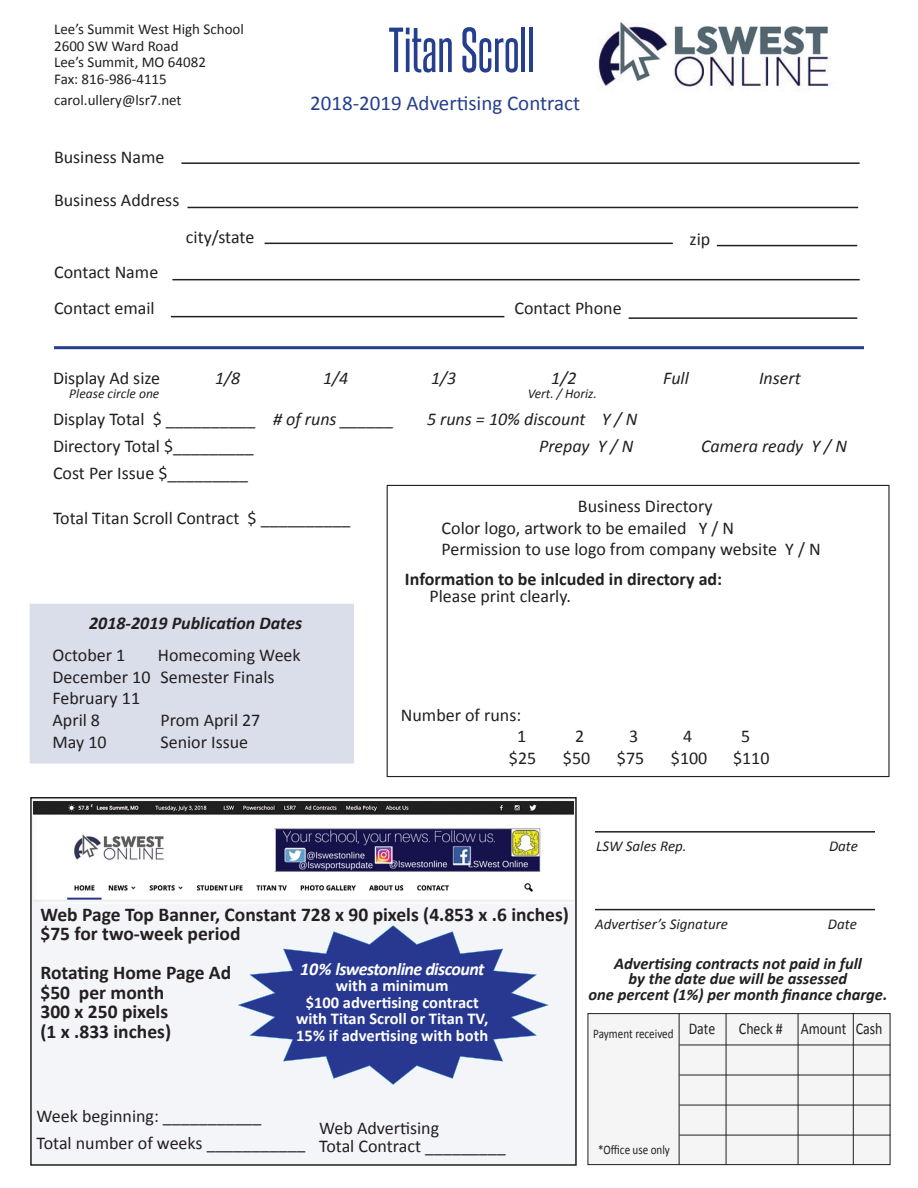
<style>
.page{position:relative;width:918px;height:1188px;background:#fff}
.page>*{position:absolute;margin:0;border:0;box-sizing:border-box;transform-origin:0 0}
.t1{font:54px "Steelfish Rg";color:#253f8e}
.t2{font:21px "Calibri";color:#253f8e}
.t3{font:700 19.5px "Calibri";color:#231f20}
.t4{font:18px "Calibri";color:#231f20}
.t5{font:italic 18px "Calibri";color:#231f20}
.t6{font:700 18px "Calibri";color:#231f20}
.t7{font:italic 700 18px "Calibri";color:#231f20}
.t8{font:italic 700 18px "Calibri";letter-spacing:-.03em;color:#fff}
.t9{font:italic 700 16.5px "Calibri";color:#231f20}
.t10{font:700 16.5px/16.5px "Calibri";color:#fff;text-align:center}
.t11{font:16.35px "Calibri";color:#231f20;scale:.85 1}
.t12{font:15px "Calibri";color:#231f20}
.t13{font:italic 15px "Calibri";color:#231f20}
.t14{font:italic 13.5px "Calibri";color:#231f20}
.t15{font:13.05px "Calibri";color:#231f20;scale:.85 1}
.s1{font-style:italic}
</style>
<div class="page">
<div style="left:32px;top:799px;width:543px;height:365px;background:#f4f5f9"></div>
<div style="left:30px;top:604px;width:324px;height:160px;background:#dadeeb"></div>
<div style="left:387px;top:485px;width:503px;height:292px;border:1px solid #231f20"></div>
<hr style="left:717px;top:245px;width:140px;height:1px;background:#231f20">
<hr style="left:181px;top:162px;width:679px;height:2px;background:#231f20">
<hr style="left:171px;top:316px;width:333px;height:1px;background:#231f20">
<hr style="left:629px;top:317px;width:228px;height:2px;background:#231f20">
<hr style="left:172px;top:279px;width:688px;height:1px;background:#231f20">
<hr style="left:188px;top:207px;width:670px;height:1px;background:#231f20">
<hr style="left:265px;top:243px;width:408px;height:1px;background:#231f20">
<hr style="left:54px;top:346px;width:810px;height:3px;background:#253f8e">
<div style="left:588px;top:1014px;width:302px;height:151px;background:#f5f5f6"></div>
<div style="left:588px;top:1013px;width:302px;height:152px;border:1px solid #231f20"></div>
<hr style="left:680px;top:1045px;width:210px;height:1px;background:#231f20">
<hr style="left:680px;top:1135px;width:211px;height:1px;background:#231f20">
<hr style="left:680px;top:1105px;width:211px;height:1px;background:#231f20">
<hr style="left:680px;top:1075px;width:211px;height:1px;background:#231f20">
<hr style="left:679px;top:1013px;width:1px;height:152px;background:#231f20">
<hr style="left:726px;top:1013px;width:1px;height:152px;background:#231f20">
<hr style="left:853px;top:1013px;width:1px;height:152px;background:#231f20">
<hr style="left:798px;top:1013px;width:1px;height:152px;background:#231f20">
<svg style="left:238px;top:925px;width:311px;height:160px;fill:#283890"></svg>
<div style="left:30px;top:797px;width:547px;height:369px;border:2px solid #231f20"></div>
<hr style="left:595px;top:909px;width:280px;height:1px;background:#231f20">
<hr style="left:595px;top:831px;width:280px;height:2px;background:#231f20">
<img style="left:598px;top:23px;width:231px;height:68px">
<img style="left:33px;top:801px;width:540px;height:101px">
<div style="left:180px;top:824px;width:94px;height:52px;background:#fff"></div>
<p class="t12" style="left:54px;top:20px;width:191px">Lee’s Summit West High School</p>
<p class="t12" style="left:54px;top:36px;width:126px">2600 SW Ward Road</p>
<p class="t12" style="left:54px;top:53px;width:153px">Lee’s Summit, MO 64082</p>
<p class="t12" style="left:54px;top:69px;width:114px">Fax: 816-986-4115</p>
<p class="t12" style="left:54px;top:91px;width:129px">carol.ullery@lsr7.net</p>
<p class="t2" style="left:310px;top:90px;width:271px">2018-2019 Advertising Contract</p>
<p class="t1" style="left:389px;top:17px;width:148px">Titan Scroll</p>
<p class="t4" style="left:54px;top:145px;width:112px">Business Name</p>
<p class="t4" style="left:54px;top:189px;width:127px">Business Address</p>
<p class="t4" style="left:54px;top:261px;width:106px">Contact Name</p>
<p class="t4" style="left:186px;top:226px;width:70px">city/state</p>
<p class="t4" style="left:54px;top:297px;width:102px">Contact email</p>
<p class="t4" style="left:514px;top:297px;width:109px">Contact Phone</p>
<p class="t4" style="left:690px;top:228px;width:22px">zip</p>
<p class="t4" style="left:53px;top:367px;width:109px">Display Ad size</p>
<p class="t5" style="left:215px;top:366px;width:27px">1/8</p>
<p class="t5" style="left:323px;top:366px;width:27px">1/4</p>
<p class="t5" style="left:431px;top:366px;width:27px">1/3</p>
<p class="t5" style="left:551px;top:366px;width:27px">1/2</p>
<p class="t5" style="left:663px;top:366px;width:27px">Full</p>
<p class="t5" style="left:759px;top:366px;width:43px">Insert</p>
<p class="t14" style="left:69px;top:384px;width:92px">Please circle one</p>
<p class="t14" style="left:528px;top:384px;width:71px">Vert. / Horiz.</p>
<p class="t4" style="left:53px;top:407px;width:343px">Display Total $ __________ <span class="s1"># of runs ______</span></p>
<p class="t5" style="left:427px;top:407px;width:212px">5 runs = 10% discount Y / N</p>
<p class="t4" style="left:53px;top:434px;width:202px">Directory Total $_________</p>
<p class="t5" style="left:539px;top:434px;width:96px">Prepay Y / N</p>
<p class="t5" style="left:701px;top:434px;width:147px">Camera ready Y / N</p>
<p class="t4" style="left:53px;top:461px;width:197px">Cost Per Issue $_________</p>
<p class="t4" style="left:53px;top:506px;width:299px">Total Titan Scroll Contract $ __________</p>
<p class="t4" style="left:578px;top:495px;width:136px">Business Directory</p>
<p class="t4" style="left:442px;top:516px;width:294px">Color logo, artwork to be emailed Y / N</p>
<p class="t4" style="left:442px;top:538px;width:381px">Permission to use logo from company website Y / N</p>
<p class="t6" style="left:405px;top:568px;width:319px">Information to be inlcuded in directory ad:</p>
<p class="t4" style="left:429px;top:585px;width:143px">Please print clearly.</p>
<p class="t7" style="left:89px;top:611px;width:215px">2018-2019 Publication Dates</p>
<p class="t4" style="left:53px;top:644px;width:74px">October 1</p>
<p class="t4" style="left:158px;top:644px;width:144px">Homecoming Week</p>
<p class="t4" style="left:53px;top:665px;width:224px">December 10 Semester Finals</p>
<p class="t4" style="left:53px;top:687px;width:89px">February 11</p>
<p class="t4" style="left:53px;top:709px;width:49px">April 8</p>
<p class="t4" style="left:161px;top:709px;width:101px">Prom April 27</p>
<p class="t4" style="left:53px;top:730px;width:56px">May 10</p>
<p class="t4" style="left:161px;top:730px;width:89px">Senior Issue</p>
<p class="t4" style="left:401px;top:703px;width:122px">Number of runs:</p>
<p class="t4" style="left:517px;top:725px;width:11px">1</p>
<p class="t4" style="left:575px;top:725px;width:11px">2</p>
<p class="t4" style="left:629px;top:725px;width:11px">3</p>
<p class="t4" style="left:683px;top:725px;width:11px">4</p>
<p class="t4" style="left:741px;top:725px;width:11px">5</p>
<p class="t4" style="left:509px;top:747px;width:29px">$25</p>
<p class="t4" style="left:563px;top:747px;width:29px">$50</p>
<p class="t4" style="left:617px;top:747px;width:29px">$75</p>
<p class="t4" style="left:671px;top:747px;width:38px">$100</p>
<p class="t4" style="left:733px;top:747px;width:38px">$110</p>
<p class="t13" style="left:596px;top:836px;width:92px">LSW Sales Rep.</p>
<p class="t13" style="left:829px;top:836px;width:30px">Date</p>
<p class="t3" style="left:41px;top:902px;width:530px">Web Page Top Banner, Constant 728 x 90 pixels (4.853 x .6 inches)</p>
<p class="t3" style="left:41px;top:921px;width:202px">$75 for two-week period</p>
<p class="t3" style="left:41px;top:960px;width:192px">Rotating Home Page Ad</p>
<p class="t3" style="left:41px;top:980px;width:125px">$50 per month</p>
<p class="t3" style="left:41px;top:999px;width:129px">300 x 250 pixels</p>
<p class="t3" style="left:41px;top:1019px;width:132px">(1 x .833 inches)</p>
<p class="t8" style="left:300px;top:957px;width:186px">10% lswestonline discount</p>
<p class="t10" style="left:336px;top:978px;width:114px">with a minimum</p>
<p class="t10" style="left:296px;top:994px;width:194px">$100 advertising contract with Titan Scroll or Titan TV,</p>
<p class="t10" style="left:296px;top:1027px;width:193px">15% if advertising with both</p>
<p class="t13" style="left:595px;top:913px;width:135px">Advertiser’s Signature</p>
<p class="t13" style="left:828px;top:913px;width:30px">Date</p>
<p class="t9" style="left:614px;top:953px;width:249px">Advertising contracts not paid in full</p>
<p class="t9" style="left:629px;top:968px;width:220px">by the date due will be assessed</p>
<p class="t9" style="left:588px;top:984px;width:301px">one percent (1%) per month finance charge.</p>
<p class="t15" style="left:593px;top:1026px;width:96px">Payment received</p>
<p class="t11" style="left:689px;top:1019px;width:33px">Date</p>
<p class="t11" style="left:739px;top:1019px;width:53px">Check #</p>
<p class="t11" style="left:801px;top:1019px;width:55px">Amount</p>
<p class="t11" style="left:856px;top:1019px;width:33px">Cash</p>
<p class="t4" style="left:37px;top:1104px;width:227px">Week beginning: ___________</p>
<p class="t4" style="left:37px;top:1131px;width:270px">Total number of weeks ___________</p>
<p class="t4" style="left:319px;top:1117px;width:122px">Web Advertising</p>
<p class="t4" style="left:319px;top:1135px;width:188px">Total Contract _________</p>
<p class="t15" style="left:598px;top:1142px;width:86px">*Office use only</p>
</div>
